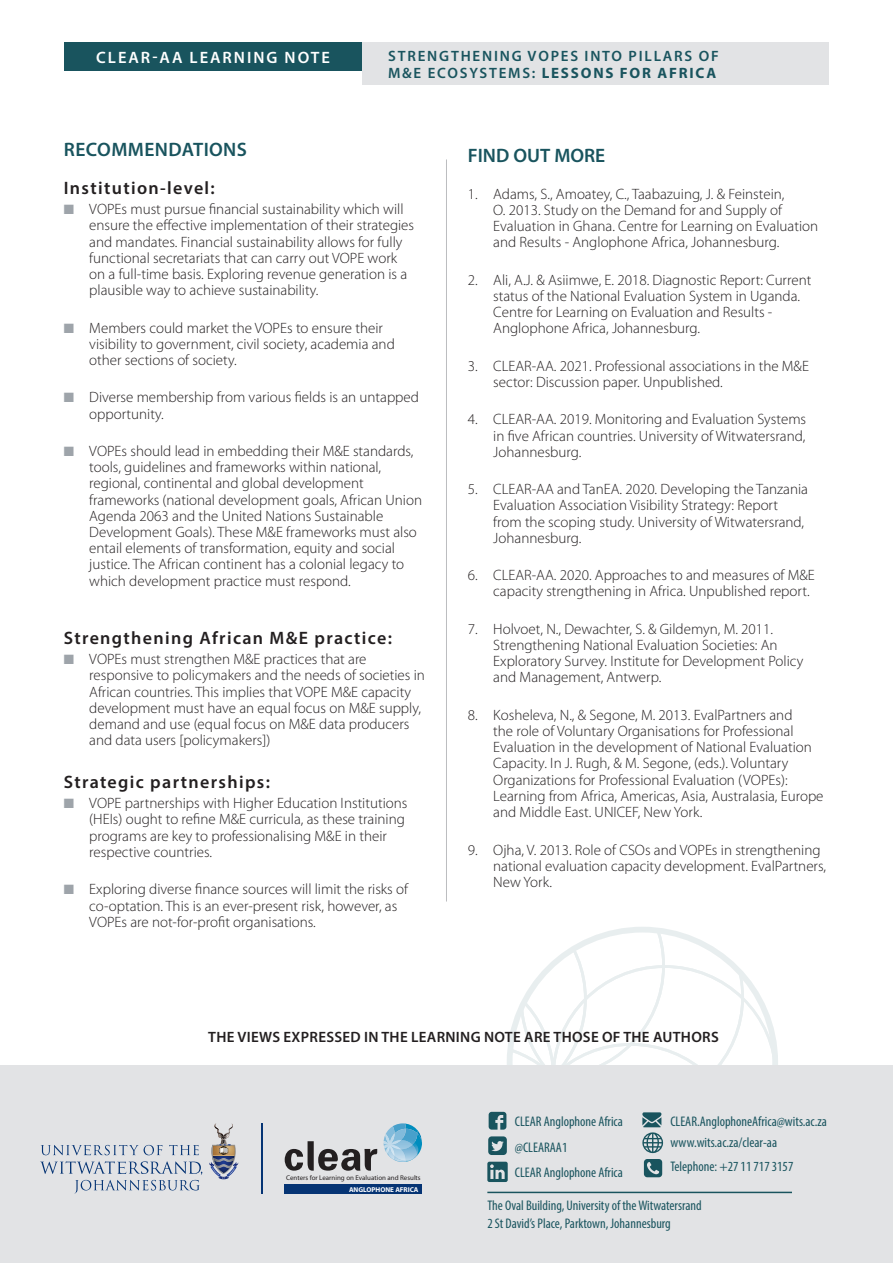
<style>
.page{position:relative;width:893px;height:1263px;background:#fff}
.page>*{position:absolute;margin:0;border:0;box-sizing:border-box;transform-origin:0 0}
.subhead{font:600 19.5px "Myriad Pro";letter-spacing:.02em;color:#19545e}
.body{font:600 19.5px "Myriad Pro";color:#19545e}
.FF_Subheads_3{font:600 18px "Myriad Pro";letter-spacing:.075em;color:#231f20}
.Normal_wrd_2{font:600 16.5px "Myriad Pro";letter-spacing:.12em;color:#fff}
.t1{font:300 15px/16.2px "Myriad Pro";color:#231f20}
.Normal_wrd_2-2{font:600 15px/16.2px "Myriad Pro";letter-spacing:.12em;color:#19545e}
.Normal_wrd_3{font:600 15px "Myriad Pro";letter-spacing:.02em;color:#231f20}
.Normal_wrd_2-3{font:condensed 13.95px "Myriad Pro";color:#19545e}
.t2{font:700 7.05px "Myriad Pro";letter-spacing:-.005em;color:#fff}
.t3{font:6.9px "Myriad Pro";color:#231f20}
.s1{font-weight:700}
.s2{color:#9ea4aa}
</style>
<div class="page">
<div style="left:0;top:1065px;width:893px;height:198px;background:#e2e3e5"></div>
<div style="left:285px;top:1184px;width:137px;height:10px;background:#053474"></div>
<svg style="left:285px;top:1141px;width:92px;height:30px"></svg>
<svg style="left:384px;top:1123px;width:38px;height:39px"></svg>
<svg style="left:169px;top:1145px;width:30px;height:10px"></svg>
<svg style="left:41px;top:1145px;width:121px;height:10px"></svg>
<svg style="left:40px;top:1161px;width:162px;height:33px"></svg>
<svg style="left:209px;top:1123px;width:30px;height:56px"></svg>
<hr style="left:261px;top:1123px;width:1px;height:71px;background:#053474">
<hr style="left:487px;top:1192px;width:305px;height:1px;background:#19545e">
<hr style="left:446px;top:159px;width:1px;height:742px;background:#bcbdc0">
<div style="left:64px;top:43px;width:298px;height:28px;background:#19545e"></div>
<div style="left:362px;top:43px;width:467px;height:42px;background:#e2e3e5"></div>
<svg style="left:487px;top:930px;width:288px;height:264px"></svg>
<p class="Normal_wrd_2" style="left:96px;top:47px;width:235px">CLEAR-AA LEARNING NOTE</p>
<p class="Normal_wrd_2-2" style="left:388px;top:48px;width:332px">STRENGTHENING VOPES INTO PILLARS OF<br>M&amp;E ECOSYSTEMS: <span class="s1">LESSONS FOR AFRICA</span></p>
<p class="subhead" style="left:64px;top:137px;width:185px">RECOMMENDATIONS</p>
<p class="FF_Subheads_3" style="left:64px;top:176px;width:153px">Institution-level:</p>
<p class="t1" style="left:89px;top:201px;width:326px;text-indent:-26px"><span class="s2">■</span> VOPEs must pursue financial sustainability which will ensure the effective implementation of their strategies and mandates. Financial sustainability allows for fully functional secretariats that can carry out VOPE work on a full-time basis. Exploring revenue generation is a plausible way to achieve sustainability.</p>
<p class="t1" style="left:89px;top:319px;width:307px;text-indent:-26px"><span class="s2">■</span> Members could market the VOPEs to ensure their visibility to government, civil society, academia and other sections of society.</p>
<p class="t1" style="left:89px;top:389px;width:331px;text-indent:-26px"><span class="s2">■</span> Diverse membership from various fields is an untapped opportunity.</p>
<p class="t1" style="left:89px;top:443px;width:334px;text-indent:-26px"><span class="s2">■</span> VOPEs should lead in embedding their M&amp;E standards, tools, guidelines and frameworks within national, regional, continental and global development frameworks (national development goals, African Union Agenda 2063 and the United Nations Sustainable Development Goals). These M&amp;E frameworks must also entail elements of transformation, equity and social justice. The African continent has a colonial legacy to which development practice must respond.</p>
<p class="FF_Subheads_3" style="left:64px;top:626px;width:330px">Strengthening African M&amp;E practice:</p>
<p class="t1" style="left:89px;top:651px;width:337px;text-indent:-26px"><span class="s2">■</span> VOPEs must strengthen M&amp;E practices that are responsive to policymakers and the needs of societies in African countries. This implies that VOPE M&amp;E capacity development must have an equal focus on M&amp;E supply, demand and use (equal focus on M&amp;E data producers and data users [policymakers])</p>
<p class="FF_Subheads_3" style="left:64px;top:770px;width:208px">Strategic partnerships:</p>
<p class="t1" style="left:89px;top:795px;width:320px;text-indent:-26px"><span class="s2">■</span> VOPE partnerships with Higher Education Institutions (HEIs) ought to refine M&amp;E curricula, as these training programs are key to professionalising M&amp;E in their respective countries.</p>
<p class="t1" style="left:89px;top:881px;width:320px;text-indent:-26px"><span class="s2">■</span> Exploring diverse finance sources will limit the risks of co-optation. This is an ever-present risk, however, as<br>VOPEs are not-for-profit organisations.</p>
<p class="body" style="left:468px;top:143px;width:139px">FIND OUT MORE</p>
<p class="t1" style="left:493px;top:185px;width:326px;text-indent:-26px">1. Adams, S., Amoatey, C., Taabazuing, J. &amp; Feinstein,<br>O. 2013. Study on the Demand for and Supply of Evaluation in Ghana. Centre for Learning on Evaluation and Results - Anglophone Africa, Johannesburg.</p>
<p class="t1" style="left:493px;top:271px;width:320px;text-indent:-26px">2. Ali, A.J. &amp; Asiimwe, E. 2018. Diagnostic Report: Current status of the National Evaluation System in Uganda.<br>Centre for Learning on Evaluation and Results - Anglophone Africa, Johannesburg.</p>
<p class="t1" style="left:493px;top:357px;width:317px;text-indent:-26px">3. CLEAR-AA. 2021. Professional associations in the M&amp;E sector: Discussion paper. Unpublished.</p>
<p class="t1" style="left:493px;top:411px;width:314px;text-align:justify;text-indent:-26px">4. CLEAR-AA. 2019. Monitoring and Evaluation Systems in five African countries. University of Witwatersrand, Johannesburg.</p>
<p class="t1" style="left:493px;top:481px;width:316px;text-indent:-26px">5. CLEAR-AA and TanEA. 2020. Developing the Tanzania Evaluation Association Visibility Strategy: Report from the scoping study. University of Witwatersrand, Johannesburg.</p>
<p class="t1" style="left:493px;top:567px;width:323px;text-indent:-26px">6. CLEAR-AA. 2020. Approaches to and measures of M&amp;E capacity strengthening in Africa. Unpublished report.</p>
<p class="t1" style="left:493px;top:621px;width:312px;text-indent:-26px">7. Holvoet, N., Dewachter, S. &amp; Gildemyn, M. 2011.<br>Strengthening National Evaluation Societies: An Exploratory Survey. Institute for Development Policy and Management, Antwerp.</p>
<p class="t1" style="left:493px;top:707px;width:332px;text-indent:-26px">8. Kosheleva, N., &amp; Segone, M. 2013. EvalPartners and<br>the role of Voluntary Organisations for Professional Evaluation in the development of National Evaluation Capacity. In J. Rugh, &amp; M. Segone, (eds.). Voluntary Organizations for Professional Evaluation (VOPEs):<br>Learning from Africa, Americas, Asia, Australasia, Europe and Middle East. UNICEF, New York.</p>
<p class="t1" style="left:493px;top:841px;width:334px;text-indent:-26px">9. Ojha, V. 2013. Role of CSOs and VOPEs in strengthening national evaluation capacity development. EvalPartners,<br>New York.</p>
<p class="Normal_wrd_3" style="left:208px;top:1027px;width:512px">THE VIEWS EXPRESSED IN THE LEARNING NOTE ARE THOSE OF THE AUTHORS</p>
<p class="t3" style="left:286px;top:1173px;width:136px">Centers for Learning on Evaluation and Results</p>
<p class="t2" style="left:349px;top:1184px;width:71px">ANGLOPHONE AFRICA</p>
<p class="Normal_wrd_2-3" style="left:515px;top:1113px;width:110px">CLEAR Anglophone Africa</p>
<p class="Normal_wrd_2-3" style="left:515px;top:1138px;width:54px">@CLEARAA1</p>
<p class="Normal_wrd_2-3" style="left:515px;top:1164px;width:110px">CLEAR Anglophone Africa</p>
<p class="Normal_wrd_2-3" style="left:487px;top:1196px;width:216px">The Oval Building, University of the Witwatersrand</p>
<p class="Normal_wrd_2-3" style="left:487px;top:1214px;width:185px">2 St David’s Place, Parktown, Johannesburg</p>
<p class="Normal_wrd_2-3" style="left:670px;top:1113px;width:158px">CLEAR.AnglophoneAfrica@wits.ac.za</p>
<p class="Normal_wrd_2-3" style="left:670px;top:1134px;width:108px">www.wits.ac.za/clear-aa</p>
<p class="Normal_wrd_2-3" style="left:670px;top:1158px;width:125px">Telephone: +27 11 717 3157</p>
</div>
